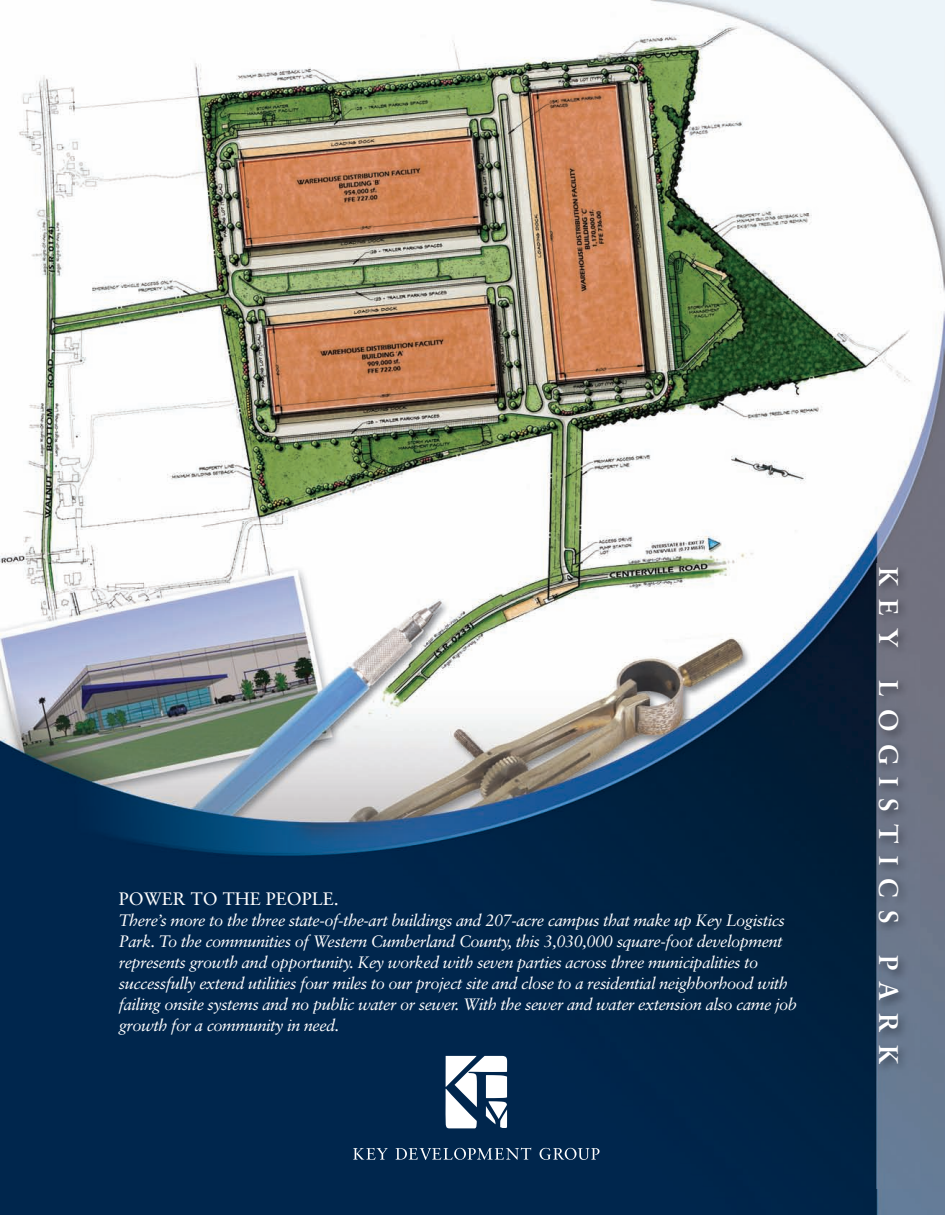
<style>
.page{position:relative;width:945px;height:1215px;background:#fff}
.page>*{position:absolute;margin:0;border:0;box-sizing:border-box;transform-origin:0 0}
.t1{font:700 27px "Sabon";letter-spacing:.46em;color:#fff}
.t2{font:18px "Sabon";color:#fff}
.t3{font:italic 16.5px/21px "Sabon";letter-spacing:-.03em;color:#fff}
</style>
<div class="page">
<img style="left:0;top:0;width:945px;height:1215px">
<svg style="left:445px;top:1056px;width:62px;height:73px"></svg>
<svg style="left:353px;top:1148px;width:35px;height:12px"></svg>
<svg style="left:396px;top:1148px;width:135px;height:12px;background:#3e5a78"></svg>
<svg style="left:540px;top:1148px;width:60px;height:12px"></svg>
<img style="left:874px;top:563px;width:45px;height:625px">
<p class="t2" style="left:119px;top:888px;width:221px">POWER TO THE PEOPLE.</p>
<p class="t3" style="left:119px;top:910px;width:680px">There’s more to the three state-of-the-art buildings and 207-acre campus that make up Key Logistics Park. To the communities of Western Cumberland County, this 3,030,000 square-foot development represents growth and opportunity. Key worked with seven parties across three municipalities to successfully extend utilities four miles to our project site and close to a residential neighborhood with failing onsite systems and no public water or sewer. With the sewer and water extension also came job growth for a community in need.</p>
<h1 class="t1" style="left:905px;top:567px;width:499px;rotate:90deg">Key Logistics ParK</h1>
</div>
